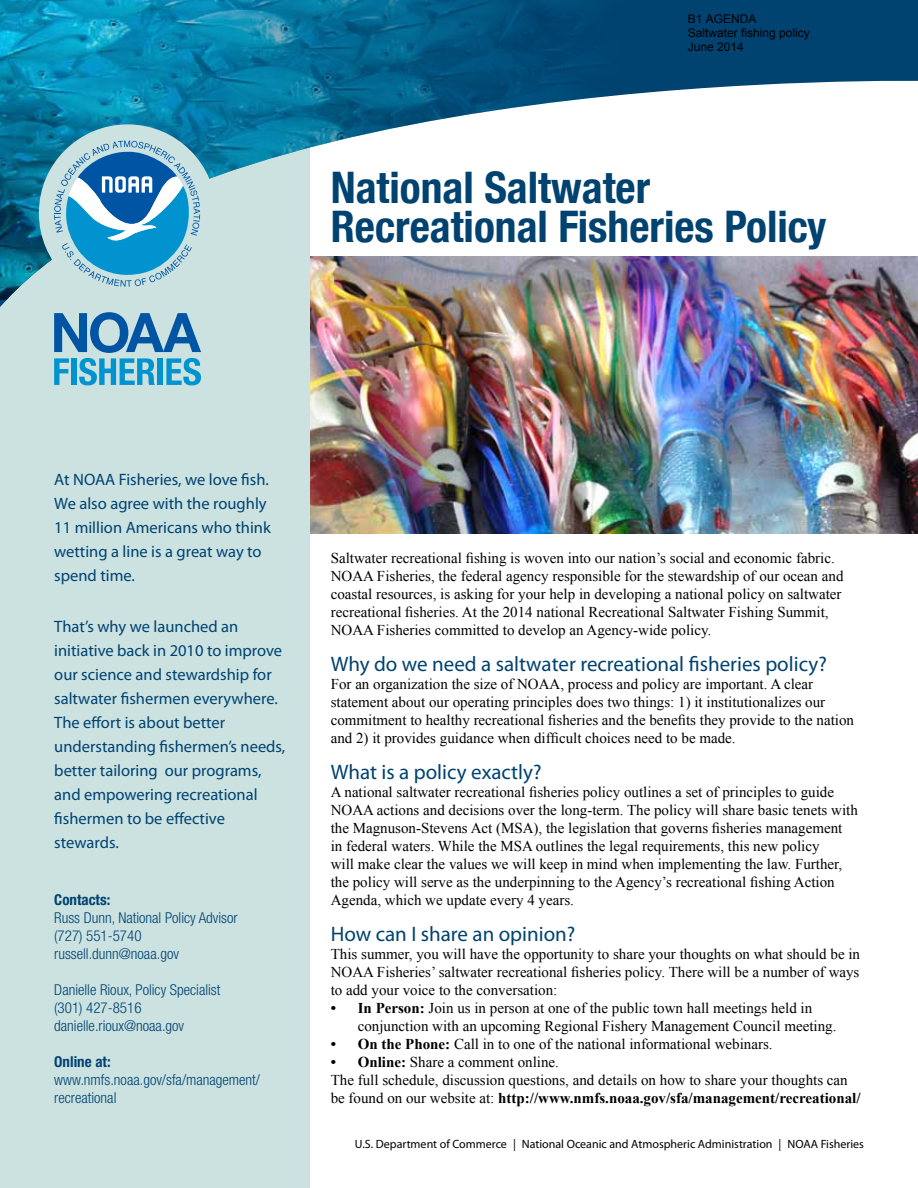
<style>
.page{position:relative;width:918px;height:1188px;background:#fff}
.page>*{position:absolute;margin:0;border:0;box-sizing:border-box;transform-origin:0 0}
.t1{font:700 condensed 43.5px/39px "Helvetica Neue";color:#004270}
.t2{font:21px "Myriad Pro";color:#004270}
.t3{font:16.5px/24px "Myriad Pro";color:#004270}
.t4{font:15px/18px "Times New Roman";color:#000}
.t5{font:300 condensed 15px/18px "Helvetica Neue LT Std";color:#004270}
.t6{font:700 condensed 15px "Helvetica Neue LT Std";color:#004270}
.t7{font:12px "Myriad Pro";color:#000}
.t8{font:12px/14.4px "Arial";color:#000}
.s1{font-weight:700}
</style>
<div class="page">
<div style="left:0;top:0;width:310px;height:1188px;background:#cbe2e1"></div>
<img style="left:310px;top:324px;width:608px;height:209px">
<img style="left:0;top:0;width:918px;height:324px">
<img style="left:0;top:0;width:629px;height:299px">
<div style="left:39px;top:124px;width:177px;height:178px;background:#cbe2e1;border-radius:50%"></div>
<svg style="left:54px;top:141px;width:146px;height:146px"></svg>
<svg style="left:54px;top:312px;width:147px;height:73px"></svg>
<p class="t8" style="left:688px;top:11px;width:124px">B1 AGENDA<br>Saltwater fishing policy<br>June 2014</p>
<h1 class="t1" style="left:331px;top:167px;width:497px">National Saltwater<br>Recreational Fisheries Policy</h1>
<p class="t3" style="left:54px;top:467px;width:218px">At NOAA Fisheries, we love fish.<br>We also agree with the roughly<br>11 million Americans who think wetting a line is a great way to spend time.</p>
<p class="t3" style="left:54px;top:614px;width:233px">That’s why we launched an initiative back in 2010 to improve our science and stewardship for saltwater fishermen everywhere.<br>The effort is about better understanding fishermen’s needs, better tailoring our programs, and empowering recreational fishermen to be effective stewards.</p>
<p class="t6" style="left:54px;top:890px;width:58px">Contacts:</p>
<p class="t5" style="left:54px;top:908px;width:185px">Russ Dunn, National Policy Advisor (727) 551-5740 russell.dunn@noaa.gov</p>
<p class="t5" style="left:54px;top:980px;width:168px">Danielle Rioux, Policy Specialist (301) 427-8516 danielle.rioux@noaa.gov</p>
<p class="t6" style="left:54px;top:1052px;width:58px">Online at:</p>
<p class="t5" style="left:54px;top:1070px;width:207px">www.nmfs.noaa.gov/sfa/management/ recreational</p>
<p class="t4" style="left:331px;top:548px;width:514px">Saltwater recreational fishing is woven into our nation’s social and economic fabric.<br>NOAA Fisheries, the federal agency responsible for the stewardship of our ocean and coastal resources, is asking for your help in developing a national policy on saltwater recreational fisheries. At the 2014 national Recreational Saltwater Fishing Summit, NOAA Fisheries committed to develop an Agency-wide policy.</p>
<h2 class="t2" style="left:331px;top:651px;width:498px">Why do we need a saltwater recreational fisheries policy?</h2>
<p class="t4" style="left:331px;top:674px;width:525px">For an organization the size of NOAA, process and policy are important. A clear statement about our operating principles does two things: 1) it institutionalizes our commitment to healthy recreational fisheries and the benefits they provide to the nation and 2) it provides guidance when difficult choices need to be made.</p>
<h2 class="t2" style="left:331px;top:759px;width:212px">What is a policy exactly?</h2>
<p class="t4" style="left:331px;top:782px;width:529px">A national saltwater recreational fisheries policy outlines a set of principles to guide NOAA actions and decisions over the long-term. The policy will share basic tenets with the Magnuson-Stevens Act (MSA), the legislation that governs fisheries management<br>in federal waters. While the MSA outlines the legal requirements, this new policy<br>will make clear the values we will keep in mind when implementing the law. Further, the policy will serve as the underpinning to the Agency’s recreational fishing Action Agenda, which we update every 4 years.</p>
<h2 class="t2" style="left:331px;top:921px;width:246px">How can I share an opinion?</h2>
<p class="t4" style="left:331px;top:944px;width:531px;text-align:justify">This summer, you will have the opportunity to share your thoughts on what should be in NOAA Fisheries’ saltwater recreational fisheries policy. There will be a number of ways to add your voice to the conversation:</p>
<p class="t4" style="left:358px;top:998px;width:480px;text-indent:-27px"><span class="s1">• In Person:</span> Join us in person at one of the public town hall meetings held in conjunction with an upcoming Regional Fishery Management Council meeting.</p>
<p class="t4" style="left:331px;top:1034px;width:443px"><span class="s1">• On the Phone:</span> Call in to one of the national informational webinars.</p>
<p class="t4" style="left:331px;top:1052px;width:531px"><span class="s1">• Online:</span> Share a comment online.<br>The full schedule, discussion questions, and details on how to share your thoughts can be found on our website at: <span class="s1">http://www.nmfs.noaa.gov/sfa/management/recreational/</span></p>
<p class="t7" style="left:355px;top:1136px;width:511px">U.S. Department of Commerce | National Oceanic and Atmospheric Administration | NOAA Fisheries</p>
</div>
